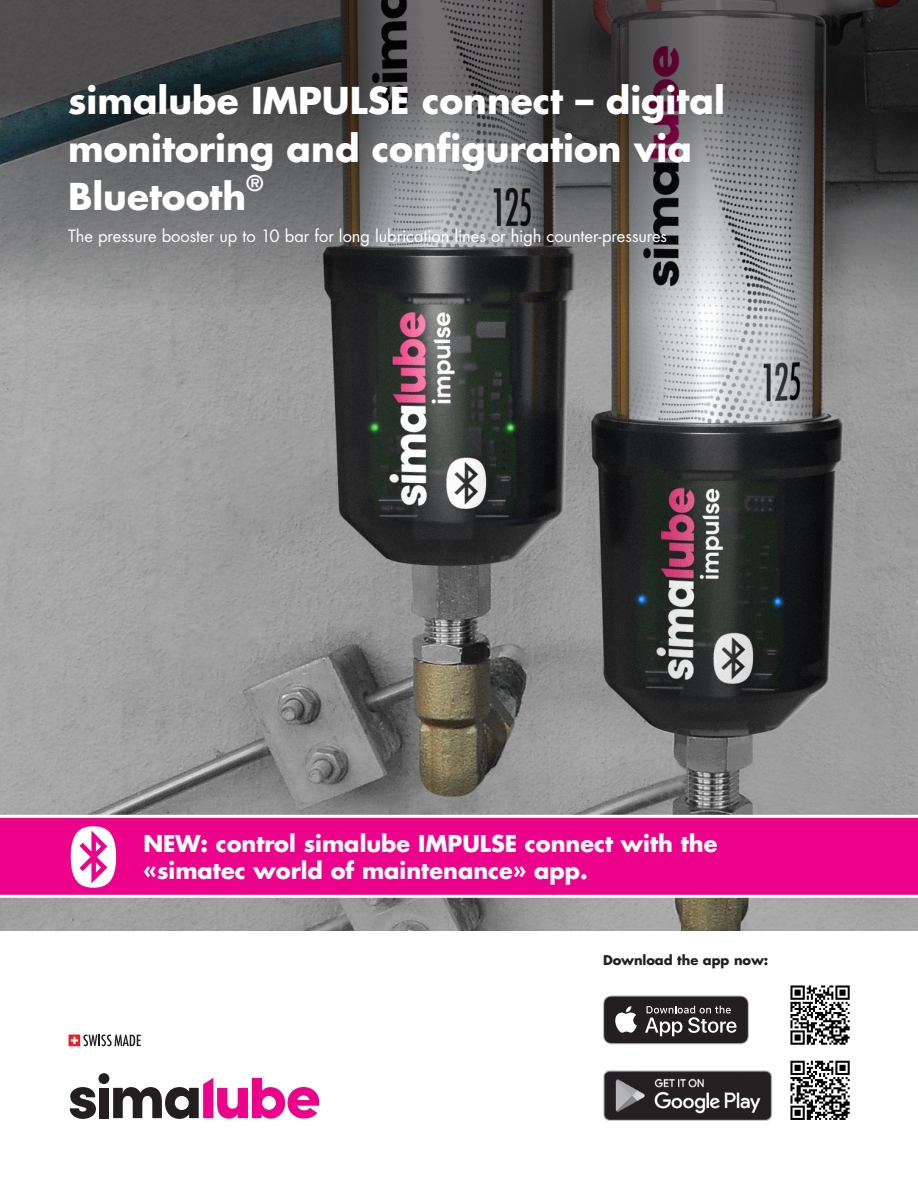
<style>
.page{position:relative;width:918px;height:1188px;background:#fff}
.page>*{position:absolute;margin:0;border:0;box-sizing:border-box;transform-origin:0 0}
.t1{font:700 36px/48px "Futura Std";color:#fff}
.t2{font:700 22.5px/27px "Futura Std";color:#fff}
.t3{font:700 21px "Futura Std";color:#fff}
._01_Lead_weiss{font:16.5px "Futura Std";letter-spacing:-.005em;color:#fff}
.t4{font:700 13.05px "Futura Std";letter-spacing:-.01em;color:#231f20}
</style>
<div class="page">
<img style="left:0;top:353px;width:918px;height:578px">
<svg style="left:0;top:815px;width:918px;height:83px;background:#ee1494"></svg>
<svg style="left:71px;top:826px;width:45px;height:62px"></svg>
<svg style="left:0;top:0;width:918px;height:353px;background:#656464"></svg>
<svg style="left:69px;top:1035px;width:11px;height:11px"></svg>
<svg style="left:71px;top:1035px;width:70px;height:11px"></svg>
<svg style="left:70px;top:1087px;width:26px;height:32px"></svg>
<div style="left:99px;top:1088px;width:10px;height:30px;background:#231f20"></div>
<div style="left:98px;top:1073px;width:11px;height:11px;background:#231f20;border-radius:50%"></div>
<svg style="left:113px;top:1078px;width:206px;height:41px"></svg>
<svg style="left:790px;top:985px;width:60px;height:60px"></svg>
<svg style="left:790px;top:1061px;width:60px;height:59px"></svg>
<img style="left:603px;top:1070px;width:169px;height:51px">
<svg style="left:603px;top:995px;width:146px;height:49px;background:#4f4c4d"></svg>
<p class="t1" style="left:68px;top:76px;width:658px">simalube IMPULSE connect – digital monitoring and configuration via<br>Bluetooth</p>
<p class="t3" style="left:246px;top:169px;width:18px">®</p>
<p class="_01_Lead_weiss" style="left:68px;top:225px;width:601px">The pressure booster up to 10 bar for long lubrication lines or high counter-pressures</p>
<p class="t2" style="left:143px;top:830px;width:576px">NEW: control simalube IMPULSE connect with the «simatec world of maintenance» app.</p>
<p class="t4" style="left:603px;top:951px;width:167px">Download the app now:</p>
</div>
